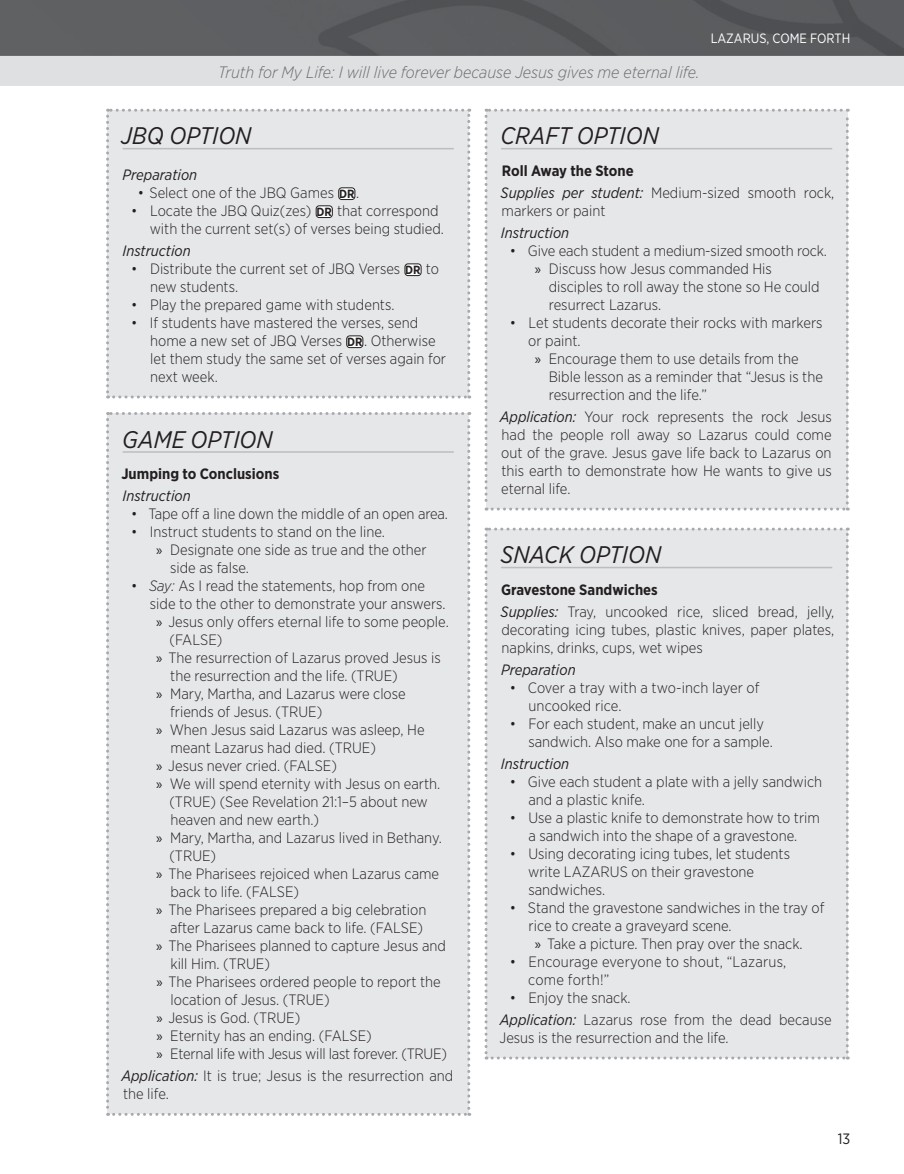
<style>
.page{position:relative;width:904px;height:1174px;background:#fff}
.page>*{position:absolute;margin:0;border:0;box-sizing:border-box;transform-origin:0 0}
.t1{font:italic 24px "Gotham Narrow";color:#231f20}
.t2{font:italic 300 16.5px "Gotham Narrow";color:#6c6d70}
.t3{font:300 15px/18px "Gotham Narrow";color:#231f20}
.t4{font:italic 15px "Gotham Narrow";color:#231f20}
.t5{font:700 15px "Gotham Narrow";color:#231f20}
.t6{font:15px "Gotham Narrow";color:#231f20}
.t7{font:13.5px "Gotham Narrow";color:#fff}
.s1{font-weight:700;font-size:11.85px}
.s2{font-family:"Myriad Pro";font-weight:400}
.s3{font-style:italic}
.s4{font-weight:400;font-style:italic}
.s5{font-weight:700}
</style>
<div class="page">
<div style="left:106px;top:412px;width:364px;height:704px;background:#e6e7e9"></div>
<div style="left:485px;top:528px;width:364px;height:531px;background:#e6e7e9"></div>
<div style="left:485px;top:109px;width:364px;height:402px;background:#e6e7e9"></div>
<svg style="left:106px;top:109px;width:364px;height:289px;background:#e5e6e8"></svg>
<div style="left:0;top:56px;width:904px;height:30px;background:#dfe0e1"></div>
<div style="left:0;top:0;width:904px;height:56px;background:#57585a"></div>
<p class="t2" style="left:218px;top:62px;width:483px">Truth for My Life: I will live forever because Jesus gives me eternal life.</p>
<p class="t7" style="left:711px;top:29px;width:33px">LAZARUS</p>
<p class="t7" style="left:767px;top:29px;width:24px">, COME</p>
<p class="t7" style="left:810px;top:29px;width:16px">FORTH</p>
<h1 class="t1" style="left:121px;top:121px;width:132px">JBQ OPTION</h1>
<p class="t4" style="left:123px;top:165px;width:76px">Preparation</p>
<p class="t3" style="left:138px;top:183px;width:223px">• Select one of the JBQ Games <span class="s1">DR</span>.</p>
<p class="t3" style="left:150px;top:201px;width:296px;text-indent:-18px">• Locate the JBQ Quiz(zes) <span class="s1">DR</span> that correspond with the current set(s) of verses being studied.</p>
<p class="t4" style="left:122px;top:241px;width:70px">Instruction</p>
<p class="t3" style="left:150px;top:259px;width:290px;text-indent:-19px">• Distribute the current set of JBQ Verses <span class="s1">DR</span> to new students.</p>
<p class="t3" style="left:131px;top:295px;width:265px">• Play the prepared game with students.</p>
<p class="t3" style="left:150px;top:313px;width:297px;text-indent:-19px">• If students have mastered the verses, send home a new set of JBQ Verses <span class="s1">DR</span>. Otherwise let them study the same set of verses again for next week.</p>
<h1 class="t1" style="left:122px;top:424px;width:152px">GAME OPTION</h1>
<p class="t5" style="left:121px;top:464px;width:159px">Jumping to Conclusions</p>
<p class="t4" style="left:122px;top:487px;width:70px">Instruction</p>
<p class="t3" style="left:131px;top:505px;width:318px">• Tape off a line down the middle of an open area.</p>
<p class="t3" style="left:131px;top:523px;width:255px">• Instruct students to stand on the line.</p>
<p class="t3" style="left:156px;top:541px;width:272px"><span class="s2">»</span> Designate one side as true and the other</p>
<p class="t3" style="left:170px;top:559px;width:80px">side as false.</p>
<p class="t3" style="left:131px;top:577px;width:295px">• <span class="s3">Say:</span> As I read the statements, hop from one</p>
<p class="t3" style="left:150px;top:595px;width:297px">side to the other to demonstrate your answers.</p>
<p class="t3" style="left:156px;top:613px;width:294px"><span class="s2">»</span> Jesus only offers eternal life to some people.</p>
<p class="t3" style="left:169px;top:631px;width:54px">(FALSE)</p>
<p class="t3" style="left:156px;top:649px;width:286px"><span class="s2">»</span> The resurrection of Lazarus proved Jesus is</p>
<p class="t3" style="left:170px;top:667px;width:229px">the resurrection and the life. (TRUE)</p>
<p class="t3" style="left:156px;top:685px;width:251px"><span class="s2">»</span> Mary, Martha, and Lazarus were close</p>
<p class="t3" style="left:170px;top:703px;width:154px">friends of Jesus. (TRUE)</p>
<p class="t3" style="left:156px;top:721px;width:270px"><span class="s2">»</span> When Jesus said Lazarus was asleep, He</p>
<p class="t3" style="left:170px;top:739px;width:207px">meant Lazarus had died. (TRUE)</p>
<p class="t3" style="left:156px;top:757px;width:182px"><span class="s2">»</span> Jesus never cried. (FALSE)</p>
<p class="t3" style="left:156px;top:775px;width:286px"><span class="s2">»</span> We will spend eternity with Jesus on earth.</p>
<p class="t3" style="left:169px;top:793px;width:260px">(TRUE) (See Revelation 21:1–5 about new</p>
<p class="t3" style="left:170px;top:811px;width:150px">heaven and new earth.)</p>
<p class="t3" style="left:156px;top:829px;width:287px"><span class="s2">»</span> Mary, Martha, and Lazarus lived in Bethany.</p>
<p class="t3" style="left:169px;top:847px;width:48px">(TRUE)</p>
<p class="t3" style="left:156px;top:865px;width:284px"><span class="s2">»</span> The Pharisees rejoiced when Lazarus came</p>
<p class="t3" style="left:170px;top:883px;width:130px">back to life. (FALSE)</p>
<p class="t3" style="left:156px;top:901px;width:272px"><span class="s2">»</span> The Pharisees prepared a big celebration</p>
<p class="t3" style="left:170px;top:919px;width:254px">after Lazarus came back to life. (FALSE)</p>
<p class="t3" style="left:156px;top:937px;width:291px"><span class="s2">»</span> The Pharisees planned to capture Jesus and</p>
<p class="t3" style="left:170px;top:955px;width:101px">kill Him. (TRUE)</p>
<p class="t3" style="left:156px;top:973px;width:286px"><span class="s2">»</span> The Pharisees ordered people to report the</p>
<p class="t3" style="left:171px;top:991px;width:161px">location of Jesus. (TRUE)</p>
<p class="t3" style="left:156px;top:1009px;width:145px"><span class="s2">»</span> Jesus is God. (TRUE)</p>
<p class="t3" style="left:156px;top:1027px;width:217px"><span class="s2">»</span> Eternity has an ending. (FALSE)</p>
<p class="t3" style="left:156px;top:1045px;width:292px"><span class="s2">»</span> Eternal life with Jesus will last forever. (TRUE)</p>
<p class="t3" style="left:121px;top:1067px;width:333px"><span class="s4">Application:</span> It is true; Jesus is the resurrection and the life.</p>
<h1 class="t1" style="left:501px;top:121px;width:160px">CRAFT OPTION</h1>
<p class="t3" style="left:501px;top:159px;width:335px;line-height:22px"><span class="s5">Roll Away the Stone<br></span><span class="s4">Supplies per student:</span> Medium-sized smooth rock,</p>
<p class="t3" style="left:502px;top:201px;width:105px">markers or paint</p>
<p class="t4" style="left:501px;top:223px;width:70px">Instruction</p>
<p class="t3" style="left:535px;top:241px;width:294px;text-indent:-25px">• Give each student a medium-sized smooth rock. <span class="s2">»</span> Discuss how Jesus commanded His</p>
<p class="t3" style="left:549px;top:277px;width:272px">disciples to roll away the stone so He could resurrect Lazarus.</p>
<p class="t3" style="left:510px;top:313px;width:314px">• Let students decorate their rocks with markers</p>
<p class="t3" style="left:528px;top:331px;width:54px">or paint.</p>
<p class="t3" style="left:535px;top:349px;width:265px"><span class="s2">»</span> Encourage them to use details from the</p>
<p class="t3" style="left:549px;top:367px;width:276px">Bible lesson as a reminder that “Jesus is the</p>
<p class="t3" style="left:549px;top:385px;width:160px">resurrection and the life.”</p>
<p class="t3" style="left:500px;top:407px;width:334px;text-align:justify"><span class="s4">Application:</span> Your rock represents the rock Jesus had the people roll away so Lazarus could come out of the grave. Jesus gave life back to Lazarus on this earth to demonstrate how He wants to give us eternal life.</p>
<h1 class="t1" style="left:500px;top:540px;width:162px">SNACK OPTION</h1>
<p class="t3" style="left:501px;top:578px;width:335px;line-height:22px"><span class="s5">Gravestone Sandwiches<br></span><span class="s4">Supplies:</span> Tray, uncooked rice, sliced bread, jelly,</p>
<p class="t3" style="left:501px;top:620px;width:334px">decorating icing tubes, plastic knives, paper plates, napkins, drinks, cups, wet wipes</p>
<p class="t4" style="left:501px;top:660px;width:76px">Preparation</p>
<p class="t3" style="left:529px;top:678px;width:233px;text-indent:-19px">• Cover a tray with a two-inch layer of uncooked rice.</p>
<p class="t3" style="left:528px;top:714px;width:246px;text-indent:-19px">• For each student, make an uncut jelly sandwich. Also make one for a sample.</p>
<p class="t4" style="left:501px;top:754px;width:70px">Instruction</p>
<p class="t3" style="left:528px;top:772px;width:295px;text-indent:-19px">• Give each student a plate with a jelly sandwich and a plastic knife.</p>
<p class="t3" style="left:510px;top:808px;width:312px;text-align:center">• Use a plastic knife to demonstrate how to trim a sandwich into the shape of a gravestone.</p>
<p class="t3" style="left:528px;top:844px;width:263px;text-indent:-18px">• Using decorating icing tubes, let students write LAZARUS on their gravestone sandwiches.</p>
<p class="t3" style="left:510px;top:898px;width:316px">• Stand the gravestone sandwiches in the tray of</p>
<p class="t3" style="left:529px;top:916px;width:205px">rice to create a graveyard scene.</p>
<p class="t3" style="left:535px;top:934px;width:269px"><span class="s2">»</span> Take a picture. Then pray over the snack.</p>
<p class="t3" style="left:528px;top:952px;width:260px;text-indent:-19px">• Encourage everyone to shout, “Lazarus, come forth!”</p>
<p class="t3" style="left:500px;top:986px;width:333px;line-height:22px;text-indent:10px">• Enjoy the snack.<br><span class="s4">Application:</span> Lazarus rose from the dead because</p>
<p class="t3" style="left:499px;top:1028px;width:231px">Jesus is the resurrection and the life.</p>
<p class="t6" style="left:838px;top:1130px;width:14px">13</p>
</div>
